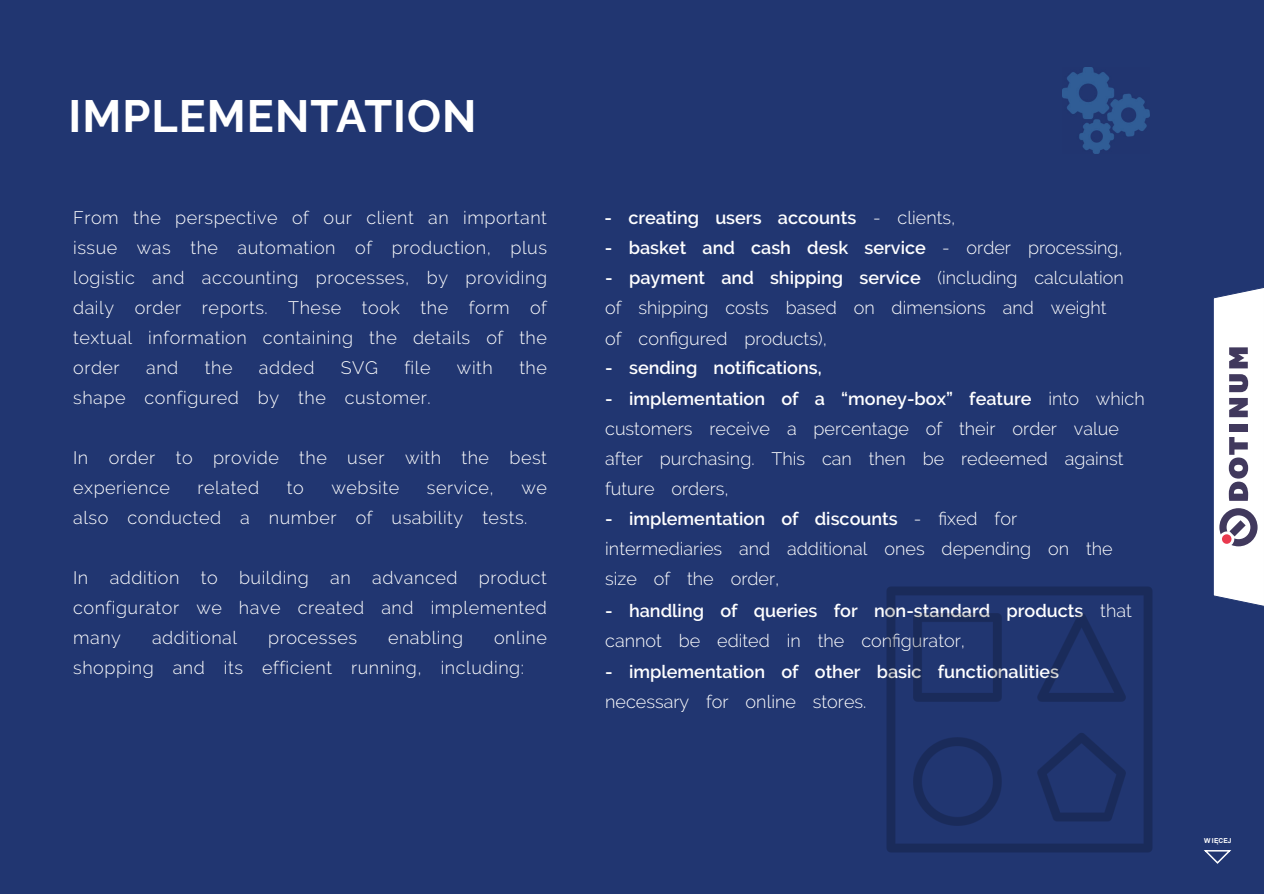
<style>
.page{position:relative;width:1264px;height:894px;background:#fff}
.page>*{position:absolute;margin:0;border:0;box-sizing:border-box;transform-origin:0 0}
.t1{font:700 45px "Raleway";letter-spacing:.025em;color:#fff}
.t2{font:300 18px/30px "Raleway";letter-spacing:.03em;color:#fff}
.t3{font:300 18px/30px "Raleway";color:#fff}
.t4{font:600 18px/30px "Raleway";color:#fff}
.t5{font:700 6.75px "Arial";color:#fff}
.s1{font-weight:300}
.s2{font-weight:600}
</style>
<div class="page">
<div style="left:0;top:0;width:1263px;height:893px;background:#213671"></div>
<svg style="left:1203px;top:850px;width:29px;height:14px"></svg>
<img style="left:1062px;top:68px;width:86px;height:85px">
<img style="left:886px;top:586px;width:266px;height:265px">
<svg style="left:1213px;top:287px;width:50px;height:319px;background:#d4d4dc"></svg>
<h1 class="t1" style="left:68px;top:89px;width:409px">IMPLEMENTATION</h1>
<p class="t2" style="left:73px;top:202px;width:475px;text-align:justify">From the perspective of our client an important issue was the automation of production, plus logistic and accounting processes, by providing daily order reports. These took the form of textual information containing the details of the order</p>
<p class="t2" style="left:146px;top:352px;width:34px">and</p>
<p class="t2" style="left:205px;top:352px;width:29px">the</p>
<p class="t2" style="left:259px;top:352px;width:57px">added</p>
<p class="t2" style="left:341px;top:352px;width:39px">SVG</p>
<p class="t2" style="left:404px;top:352px;width:28px">file</p>
<p class="t2" style="left:457px;top:352px;width:37px">with</p>
<p class="t2" style="left:519px;top:352px;width:29px">the</p>
<p class="t2" style="left:73px;top:382px;width:359px">shape configured by the customer.</p>
<p class="t2" style="left:73px;top:442px;width:475px">In order to provide the user with the best experience</p>
<p class="t2" style="left:198px;top:472px;width:63px">related</p>
<p class="t2" style="left:287px;top:472px;width:18px">to</p>
<p class="t2" style="left:331px;top:472px;width:69px">website</p>
<p class="t2" style="left:427px;top:472px;width:68px">service,</p>
<p class="t2" style="left:73px;top:472px;width:475px;text-indent:448px">we also conducted a number of usability tests.</p>
<p class="t2" style="left:73px;top:562px;width:475px;text-align:justify">In addition to building an advanced product configurator we have created and implemented many</p>
<p class="t2" style="left:73px;top:622px;width:475px;text-indent:421px">online shopping and its efficient running, including:</p>
<p class="t2" style="left:152px;top:622px;width:87px">additional</p>
<p class="t2" style="left:268px;top:622px;width:90px">processes</p>
<p class="t2" style="left:388px;top:622px;width:76px">enabling</p>
<p class="t4" style="left:604px;top:202px;width:352px">- creating users accounts <span class="s1">- clients,</span></p>
<p class="t4" style="left:605px;top:232px;width:519px">- basket and cash desk service <span class="s1">- order processing,</span></p>
<p class="t3" style="left:605px;top:262px;width:520px;line-height:30.8px"><span class="s2">- payment and shipping service</span> (including calculation of shipping costs based on dimensions and weight of configured products),</p>
<p class="t4" style="left:605px;top:353px;width:218px">- sending notifications,</p>
<p class="t3" style="left:605px;top:383px;width:541px"><span class="s2">- implementation of a “money-box” feature</span> into which customers receive a percentage of their order value after purchasing. This can then be redeemed against future orders,</p>
<p class="t3" style="left:605px;top:503px;width:509px"><span class="s2">- implementation of discounts</span> - fixed for intermediaries and additional ones depending on the size of the order,</p>
<p class="t4" style="left:605px;top:595px;width:528px">- handling of queries for non-standard products <span class="s1">that cannot be edited in the configurator,</span></p>
<p class="t4" style="left:605px;top:656px;width:455px">- implementation of other basic functionalities</p>
<p class="t3" style="left:605px;top:686px;width:263px">necessary for online stores.</p>
<p class="t5" style="left:1203px;top:838px;width:29px">W IĘCEJ</p>
</div>
